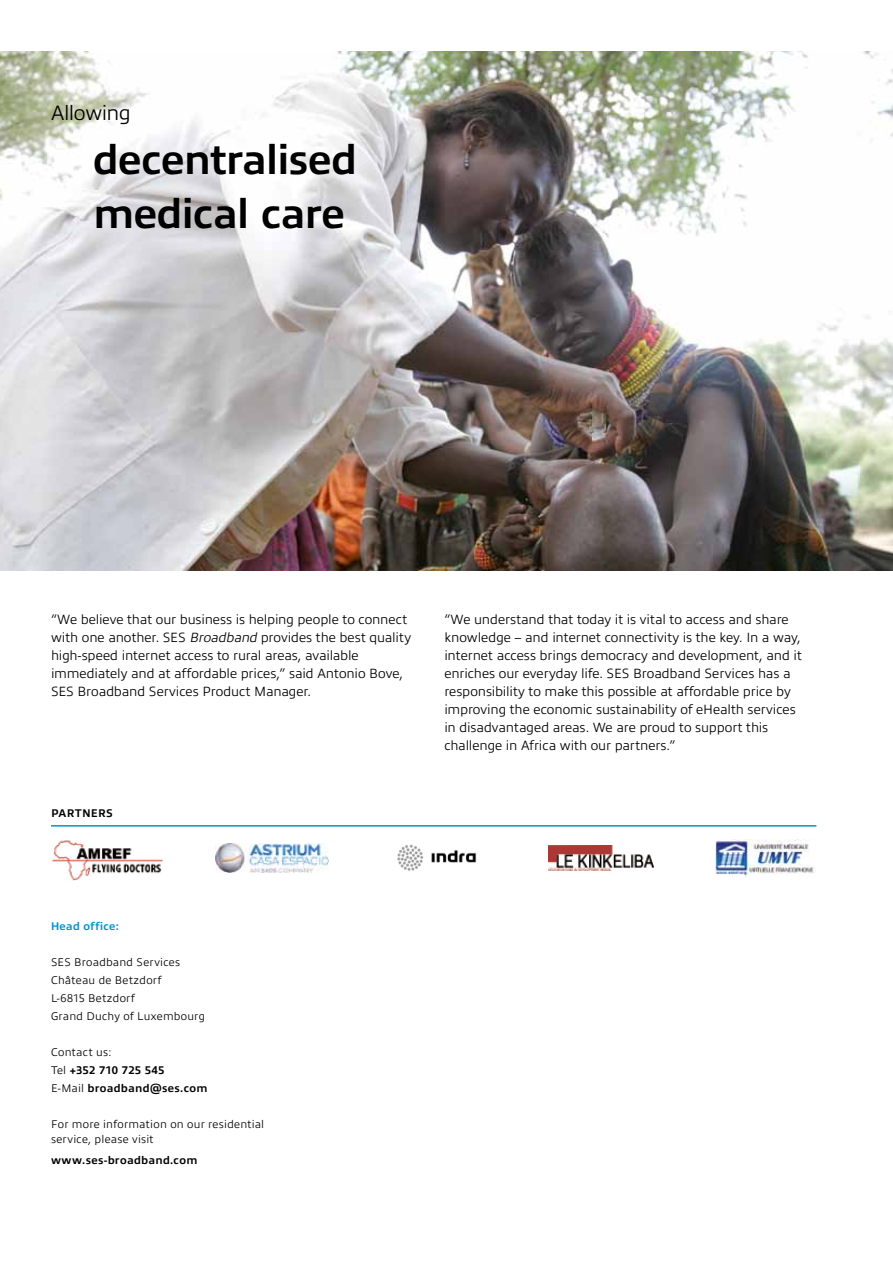
<style>
.page{position:relative;width:893px;height:1263px;background:#fff}
.page>*{position:absolute;margin:0;border:0;box-sizing:border-box;transform-origin:0 0}
.t1{font:700 42px/54px "SES Allumi";letter-spacing:-.02em;color:#000}
.t2{font:300 21px "SES Allumi";letter-spacing:-.02em;color:#000}
.t3{font:300 13.5px/18px "SES Allumi";letter-spacing:-.005em;color:#000}
.t4{font:300 11.25px/18px "SES Allumi";letter-spacing:.025em;color:#000}
.t5{font:700 11.25px/18px "SES Allumi";letter-spacing:.03em;color:#000}
.t6{font:700 11.25px "SES Allumi A Headlines";letter-spacing:.035em;color:#0093d2}
.s1{font-style:italic}
.s2{font-weight:300}
</style>
<div class="page">
<img style="left:0;top:51px;width:893px;height:519px">
<img style="left:397px;top:844px;width:80px;height:27px">
<img style="left:52px;top:840px;width:111px;height:41px">
<img style="left:215px;top:844px;width:114px;height:28px">
<img style="left:548px;top:845px;width:105px;height:25px">
<img style="left:715px;top:839px;width:99px;height:37px">
<hr style="left:51px;top:825px;width:765px;height:1px;background:#0093d2">
<h2 class="t2" style="left:51px;top:98px;width:81px">Allowing</h2>
<h1 class="t1" style="left:93px;top:129px;width:266px">decentralised medical care</h1>
<p class="t3" style="left:51px;top:609px;width:362px">“We believe that our business is helping people to connect with one another. SES <span class="s1">Broadband</span> provides the best quality high-speed internet access to rural areas, available immediately and at affordable prices,” said Antonio Bove, SES Broadband Services Product Manager.</p>
<p class="t3" style="left:444px;top:609px;width:359px">“We understand that today it is vital to access and share knowledge – and internet connectivity is the key. In a way, internet access brings democracy and development, and it enriches our everyday life. SES Broadband Services has a responsibility to make this possible at affordable price by improving the economic sustainability of eHealth services in disadvantaged areas. We are proud to support this challenge in Africa with our partners.”</p>
<p class="t5" style="left:51px;top:803px;width:63px">Partners</p>
<p class="t6" style="left:51px;top:918px;width:69px">Head office:</p>
<p class="t4" style="left:51px;top:952px;width:155px">SES Broadband Services<br>Château de Betzdorf<br>L-6815 Betzdorf<br>Grand Duchy of Luxembourg</p>
<p class="t5" style="left:51px;top:1042px;width:158px"><span class="s2">Contact us:<br>Tel</span> +352 710 725 545<br><span class="s2">E-Mail</span> broadband@ses.com</p>
<p class="t4" style="left:51px;top:1116px;width:215px;line-height:15px">For more information on our residential service, please visit</p>
<p class="t5" style="left:51px;top:1150px;width:148px">www.ses-broadband.com</p>
</div>
